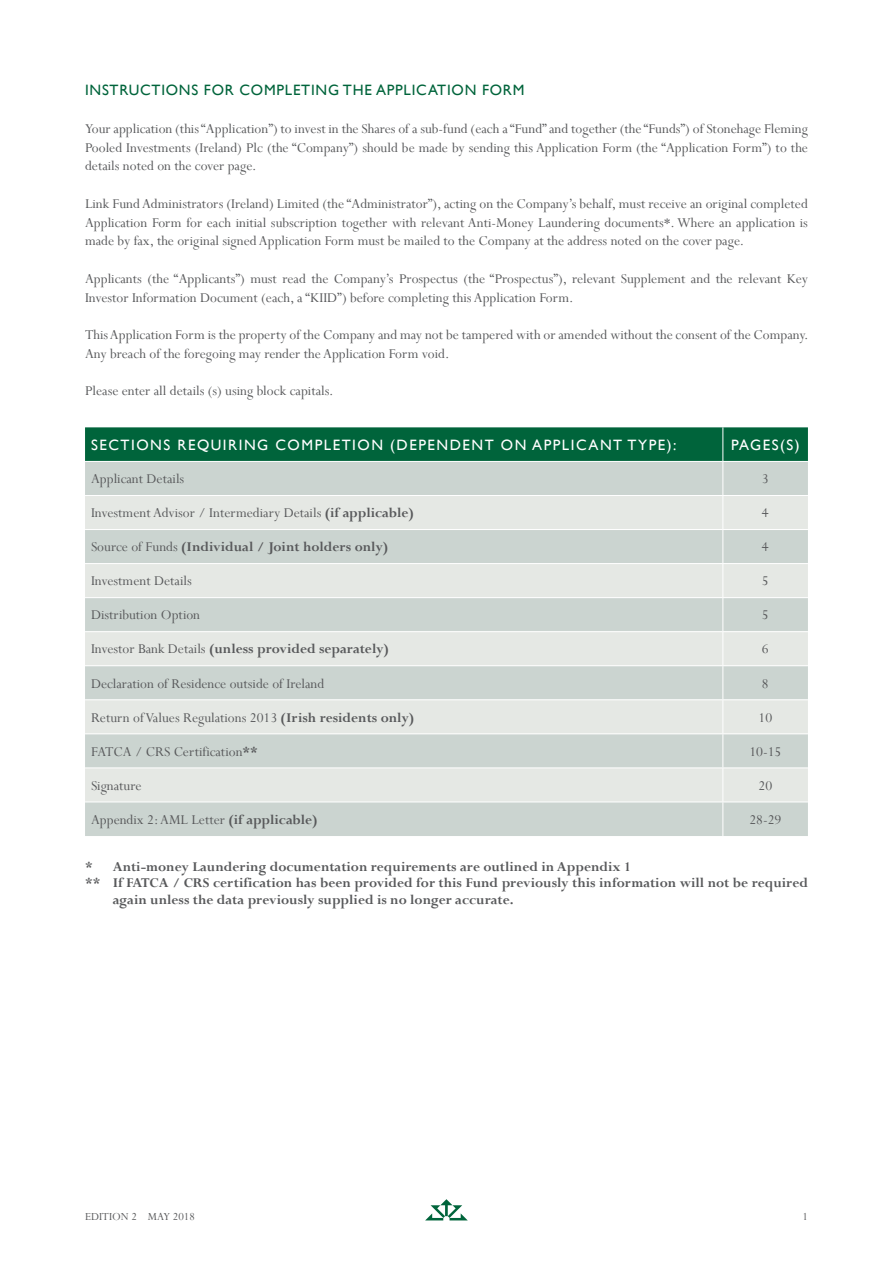
<style>
.page{position:relative;width:893px;height:1263px;background:#fff}
.page>*{position:absolute;margin:0;border:0;box-sizing:border-box;transform-origin:0 0}
.t1{font:15px/18.8px "Perpetua";color:#58595b;text-align:justify}
.t2{font:700 15px "Perpetua";color:#58595b}
.t3{font:15px "Gill Sans";letter-spacing:.1em;color:#fff}
.t4{font:15px "Gill Sans";letter-spacing:.05em;color:#00643b}
.t5{font:12px "Perpetua";color:#58595b}
.s1{font-weight:700}
.s2{font-weight:400}
</style>
<div class="page">
<svg style="left:425px;top:1199px;width:43px;height:21px"></svg>
<div style="left:85px;top:427px;width:723px;height:34px;background:#00643b"></div>
<div style="left:85px;top:462px;width:723px;height:374px;background:#cbd4d0"></div>
<svg style="left:85px;top:496px;width:723px;height:305px;background:#d9dfdb"></svg>
<hr style="left:722px;top:427px;width:1px;height:34px;background:#fff">
<hr style="left:722px;top:462px;width:1px;height:33px;background:#fff">
<hr style="left:85px;top:495px;width:638px;height:1px;background:#fff">
<hr style="left:723px;top:495px;width:85px;height:1px;background:#fff">
<hr style="left:722px;top:496px;width:1px;height:33px;background:#fff">
<hr style="left:85px;top:529px;width:638px;height:1px;background:#fff">
<hr style="left:723px;top:529px;width:85px;height:1px;background:#fff">
<hr style="left:722px;top:530px;width:1px;height:33px;background:#fff">
<hr style="left:85px;top:563px;width:638px;height:1px;background:#fff">
<hr style="left:723px;top:563px;width:85px;height:1px;background:#fff">
<hr style="left:722px;top:564px;width:1px;height:33px;background:#fff">
<hr style="left:85px;top:597px;width:638px;height:1px;background:#fff">
<hr style="left:723px;top:597px;width:85px;height:1px;background:#fff">
<hr style="left:722px;top:598px;width:1px;height:33px;background:#fff">
<hr style="left:85px;top:631px;width:638px;height:1px;background:#fff">
<hr style="left:723px;top:631px;width:85px;height:1px;background:#fff">
<hr style="left:722px;top:632px;width:1px;height:33px;background:#fff">
<hr style="left:85px;top:665px;width:638px;height:1px;background:#fff">
<hr style="left:723px;top:665px;width:85px;height:1px;background:#fff">
<hr style="left:722px;top:666px;width:1px;height:33px;background:#fff">
<hr style="left:85px;top:699px;width:638px;height:1px;background:#fff">
<hr style="left:723px;top:699px;width:85px;height:1px;background:#fff">
<hr style="left:722px;top:700px;width:1px;height:33px;background:#fff">
<hr style="left:85px;top:733px;width:638px;height:1px;background:#fff">
<hr style="left:723px;top:733px;width:85px;height:1px;background:#fff">
<hr style="left:722px;top:734px;width:1px;height:33px;background:#fff">
<hr style="left:85px;top:767px;width:638px;height:1px;background:#fff">
<hr style="left:723px;top:767px;width:85px;height:1px;background:#fff">
<hr style="left:722px;top:768px;width:1px;height:33px;background:#fff">
<hr style="left:85px;top:801px;width:638px;height:1px;background:#fff">
<hr style="left:723px;top:801px;width:85px;height:1px;background:#fff">
<hr style="left:722px;top:802px;width:1px;height:34px;background:#fff">
<p class="t4" style="left:85px;top:82px;width:441px">INSTRUCTIONS FOR COMPLETING THE APPLICATION FORM</p>
<p class="t1" style="left:85px;top:119px;width:724px">Your application (this “Application”) to invest in the Shares of a sub-fund (each a “Fund” and together (the “Funds”) of Stonehage Fleming Pooled Investments (Ireland) Plc (the “Company”) should be made by sending this Application Form (the “Application Form”) to the details noted on the cover page.</p>
<p class="t1" style="left:85px;top:194px;width:724px">Link Fund Administrators (Ireland) Limited (the “Administrator”), acting on the Company’s behalf, must receive an original completed Application Form for each initial subscription together with relevant Anti-Money Laundering documents*. Where an application is made by fax, the original signed Application Form must be mailed to the Company at the address noted on the cover page.</p>
<p class="t1" style="left:85px;top:269px;width:724px">Applicants (the “Applicants”) must read the Company’s Prospectus (the “Prospectus”), relevant Supplement and the relevant Key<br>Investor Information Document (each, a “KIID”) before completing this Application Form.</p>
<p class="t1" style="left:85px;top:325px;width:725px">This Application Form is the property of the Company and may not be tampered with or amended without the consent of the Company.<br>Any breach of the foregoing may render the Application Form void.</p>
<p class="t1" style="left:85px;top:381px;width:250px">Please enter all details (s) using block capitals.</p>
<p class="t3" style="left:91px;top:436px;width:587px">SECTIONS REQUIRING COMPLETION (DEPENDENT ON APPLICANT TYPE):</p>
<p class="t3" style="left:731px;top:436px;width:70px">PAGES(S)</p>
<p class="t1" style="left:91px;top:469px;width:95px">Applicant Details</p>
<p class="t1" style="left:762px;top:469px;width:8px">3</p>
<p class="t1" style="left:91px;top:503px;width:324px">Investment Advisor / Intermediary Details <span class="s1">(if applicable)</span></p>
<p class="t1" style="left:762px;top:503px;width:8px">4</p>
<p class="t2" style="left:91px;top:537px;width:299px"><span class="s2">Source of Funds</span> (Individual / Joint holders only)</p>
<p class="t1" style="left:762px;top:537px;width:8px">4</p>
<p class="t1" style="left:91px;top:571px;width:102px">Investment Details</p>
<p class="t1" style="left:762px;top:571px;width:8px">5</p>
<p class="t1" style="left:91px;top:605px;width:111px">Distribution Option</p>
<p class="t1" style="left:762px;top:605px;width:8px">5</p>
<p class="t2" style="left:91px;top:640px;width:299px"><span class="s2">Investor Bank Details</span> (unless provided separately)</p>
<p class="t1" style="left:762px;top:639px;width:8px">6</p>
<p class="t1" style="left:91px;top:673px;width:235px">Declaration of Residence outside of Ireland</p>
<p class="t1" style="left:762px;top:673px;width:8px">8</p>
<p class="t1" style="left:91px;top:707px;width:325px">Return of Values Regulations 2013 <span class="s1">(Irish residents only)</span></p>
<p class="t1" style="left:758px;top:707px;width:15px">10</p>
<p class="t1" style="left:91px;top:742px;width:168px">FATCA / CRS Certification<span class="s1">**</span></p>
<p class="t1" style="left:749px;top:742px;width:34px">10-15</p>
<p class="t1" style="left:91px;top:776px;width:52px">Signature</p>
<p class="t1" style="left:758px;top:776px;width:15px">20</p>
<p class="t1" style="left:91px;top:810px;width:228px">Appendix 2: AML Letter <span class="s1">(if applicable)</span></p>
<p class="t1" style="left:749px;top:810px;width:34px">28-29</p>
<p class="t2" style="left:85px;top:857px;width:548px">* Anti-money Laundering documentation requirements are outlined in Appendix 1</p>
<p class="t2" style="left:85px;top:873px;width:724px">** If FATCA / CRS certification has been provided for this Fund previously this information will not be required</p>
<p class="t2" style="left:113px;top:890px;width:402px">again unless the data previously supplied is no longer accurate.</p>
<p class="t5" style="left:85px;top:1208px;width:111px">EDITION 2 MAY 2018</p>
<p class="t5" style="left:802px;top:1208px;width:7px">1</p>
</div>
